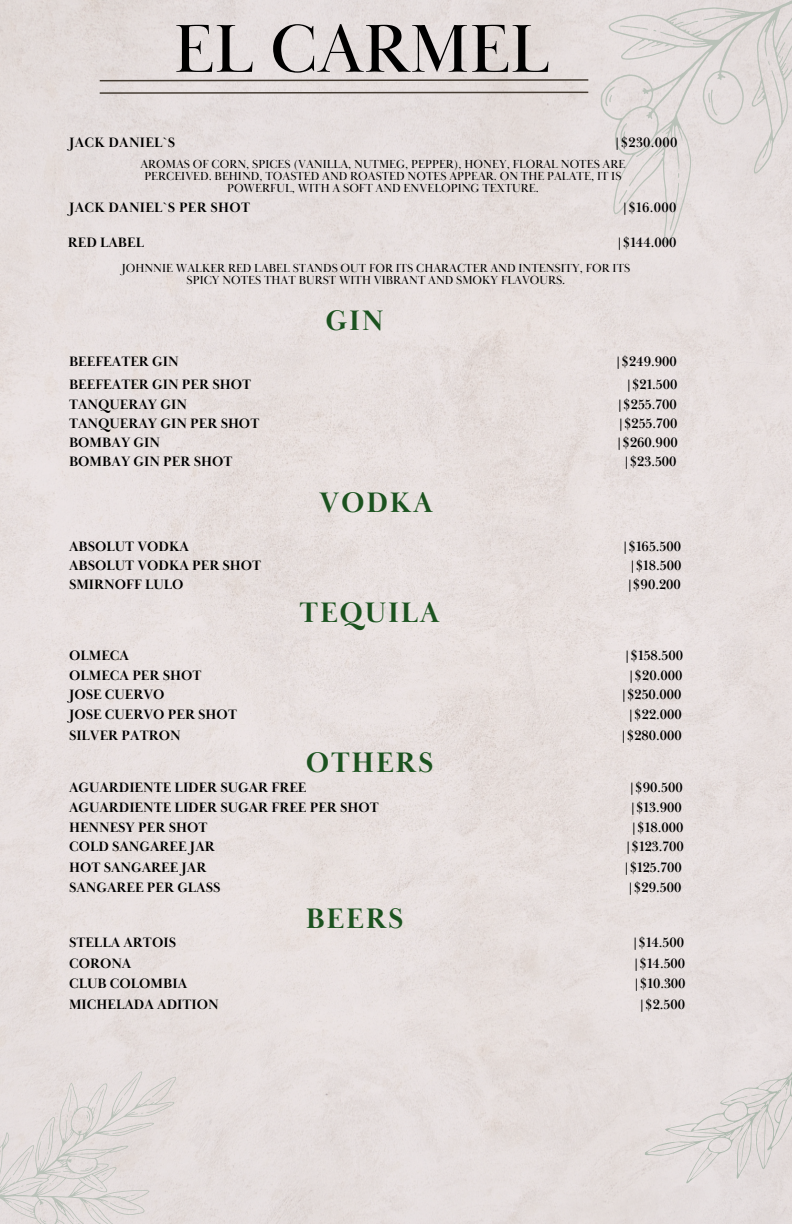
<style>
.page{position:relative;width:792px;height:1224px;background:#e6dfde}
.page>*{position:absolute;margin:0;border:0;box-sizing:border-box;transform-origin:0 0}
.t1{font:70px "Baskerville Display PT";color:#000}
.t2{font:700 29px "Baskerville Display PT";letter-spacing:.06em;color:#1b521f}
.t3{font:700 14px "Baskerville Display PT";color:#000}
.t4{font:700 14px "Baskerville Display PT";letter-spacing:.02em;color:#000}
.t5{font:12px/12px "Baskerville Display PT";color:#000;text-align:center}
</style>
<div class="page">
<svg style="left:522px;top:0;width:270px;height:258px;background:#e2dbda"></svg>
<svg style="left:650px;top:173px;width:48px;height:58px;background:#e2dcda"></svg>
<svg style="left:767px;top:61px;width:4px;height:4px"></svg>
<svg style="left:615px;top:190px;width:16px;height:14px"></svg>
<svg style="left:702px;top:89px;width:24px;height:27px"></svg>
<svg style="left:783px;top:1px;width:9px;height:39px"></svg>
<svg style="left:600px;top:86px;width:22px;height:21px"></svg>
<svg style="left:619px;top:14px;width:38px;height:28px"></svg>
<svg style="left:613px;top:123px;width:47px;height:34px;background:#dfdad8"></svg>
<div style="left:0;top:1043px;width:224px;height:181px;background:#e5dedc"></div>
<svg style="left:0;top:1078px;width:175px;height:146px;background:#dfdad8"></svg>
<svg style="left:641px;top:1044px;width:151px;height:152px;background:#e1dbd9"></svg>
<svg style="left:98px;top:78px;width:492px;height:4px;background:#a8a09b"></svg>
<svg style="left:98px;top:91px;width:492px;height:4px;background:#a7a09b"></svg>
<h3 class="t1" style="left:174px;top:6px;width:377px">EL CARMEL</h3>
<h3 class="t4" style="left:69px;top:134px;width:108px">JACK DANIEL`S</h3>
<h3 class="t3" style="left:614px;top:134px;width:64px">|$230.000</h3>
<h3 class="t5" style="left:140px;top:158px;width:486px">AROMAS OF CORN, SPICES (VANILLA, NUTMEG, PEPPER), HONEY, FLORAL NOTES ARE<br>PERCEIVED. BEHIND, TOASTED AND ROASTED NOTES APPEAR. ON THE PALATE, IT IS<br>POWERFUL, WITH A SOFT AND ENVELOPING TEXTURE.</h3>
<h2 class="t4" style="left:69px;top:199px;width:183px">JACK DANIEL`S PER SHOT</h2>
<h2 class="t3" style="left:622px;top:199px;width:56px">|$16.000</h2>
<p class="t3" style="left:68px;top:233px;width:78px">RED LABEL</p>
<p class="t3" style="left:617px;top:233px;width:61px">|$144.000</p>
<h1 class="t5" style="left:122px;top:263px;width:510px">JOHNNIE WALKER RED LABEL STANDS OUT FOR ITS CHARACTER AND INTENSITY, FOR ITS<br>SPICY NOTES THAT BURST WITH VIBRANT AND SMOKY FLAVOURS.</h1>
<h3 class="t2" style="left:325px;top:302px;width:60px">GIN</h3>
<p class="t3" style="left:69px;top:353px;width:111px">BEEFEATER GIN</p>
<p class="t3" style="left:616px;top:353px;width:63px">|$249.900</p>
<p class="t3" style="left:69px;top:376px;width:184px">BEEFEATER GIN PER SHOT</p>
<p class="t3" style="left:626px;top:376px;width:53px">|$21.500</p>
<h2 class="t3" style="left:69px;top:395px;width:119px">TANQUERAY GIN</h2>
<h2 class="t3" style="left:617px;top:395px;width:61px">|$255.700</h2>
<h3 class="t3" style="left:69px;top:415px;width:192px">TANQUERAY GIN PER SHOT</h3>
<h3 class="t3" style="left:618px;top:415px;width:61px">|$255.700</h3>
<h3 class="t3" style="left:69px;top:453px;width:165px">BOMBAY GIN PER SHOT</h3>
<h3 class="t3" style="left:624px;top:453px;width:54px">|$23.500</h3>
<h3 class="t3" style="left:69px;top:434px;width:92px">BOMBAY GIN</h3>
<h3 class="t3" style="left:616px;top:434px;width:63px">|$260.900</h3>
<h3 class="t2" style="left:319px;top:485px;width:115px">VODKA</h3>
<h3 class="t3" style="left:69px;top:538px;width:121px">ABSOLUT VODKA</h3>
<h3 class="t3" style="left:623px;top:538px;width:60px">|$165.500</h3>
<h3 class="t3" style="left:69px;top:557px;width:194px">ABSOLUT VODKA PER SHOT</h3>
<h3 class="t3" style="left:630px;top:557px;width:53px">|$18.500</h3>
<h3 class="t3" style="left:69px;top:575px;width:116px">SMIRNOFF LULO</h3>
<h3 class="t3" style="left:627px;top:575px;width:55px">|$90.200</h3>
<h3 class="t2" style="left:300px;top:594px;width:142px">TEQUILA</h3>
<h2 class="t3" style="left:69px;top:647px;width:62px">OLMECA</h2>
<h2 class="t3" style="left:625px;top:647px;width:60px">|$158.500</h2>
<h3 class="t3" style="left:69px;top:667px;width:134px">OLMECA PER SHOT</h3>
<h3 class="t3" style="left:629px;top:667px;width:55px">|$20.000</h3>
<h3 class="t3" style="left:69px;top:686px;width:97px">JOSE CUERVO</h3>
<h3 class="t3" style="left:621px;top:686px;width:62px">|$250.000</h3>
<h3 class="t3" style="left:69px;top:706px;width:170px">JOSE CUERVO PER SHOT</h3>
<h3 class="t3" style="left:628px;top:706px;width:55px">|$22.000</h3>
<h3 class="t2" style="left:306px;top:745px;width:129px">OTHERS</h3>
<h2 class="t3" style="left:69px;top:778px;width:239px">AGUARDIENTE LIDER SUGAR FREE</h2>
<h2 class="t3" style="left:629px;top:778px;width:55px">|$90.500</h2>
<h3 class="t3" style="left:69px;top:799px;width:311px">AGUARDIENTE LIDER SUGAR FREE PER SHOT</h3>
<h3 class="t3" style="left:630px;top:799px;width:53px">|$13.900</h3>
<h3 class="t3" style="left:69px;top:819px;width:140px">HENNESY PER SHOT</h3>
<h3 class="t3" style="left:631px;top:819px;width:54px">|$18.000</h3>
<h3 class="t3" style="left:69px;top:838px;width:147px">COLD SANGAREE JAR</h3>
<h3 class="t3" style="left:626px;top:838px;width:60px">|$123.700</h3>
<h3 class="t3" style="left:69px;top:859px;width:139px">HOT SANGAREE JAR</h3>
<h3 class="t3" style="left:624px;top:859px;width:60px">|$125.700</h3>
<h3 class="t3" style="left:69px;top:879px;width:153px">SANGAREE PER GLASS</h3>
<h3 class="t3" style="left:628px;top:879px;width:55px">|$29.500</h3>
<h3 class="t2" style="left:306px;top:900px;width:99px">BEERS</h3>
<h2 class="t3" style="left:69px;top:934px;width:108px">STELLA ARTOIS</h2>
<h2 class="t3" style="left:632px;top:934px;width:53px">|$14.500</h2>
<h3 class="t3" style="left:69px;top:955px;width:64px">CORONA</h3>
<h3 class="t3" style="left:634px;top:955px;width:53px">|$14.500</h3>
<h3 class="t3" style="left:69px;top:975px;width:120px">CLUB COLOMBIA</h3>
<h3 class="t3" style="left:634px;top:975px;width:53px">|$10.300</h3>
<h3 class="t3" style="left:69px;top:996px;width:151px">MICHELADA ADITION</h3>
<h3 class="t3" style="left:639px;top:996px;width:47px">|$2.500</h3>
<h3 class="t3" style="left:69px;top:727px;width:113px">SILVER PATRON</h3>
<h3 class="t3" style="left:621px;top:727px;width:63px">|$280.000</h3>
</div>
